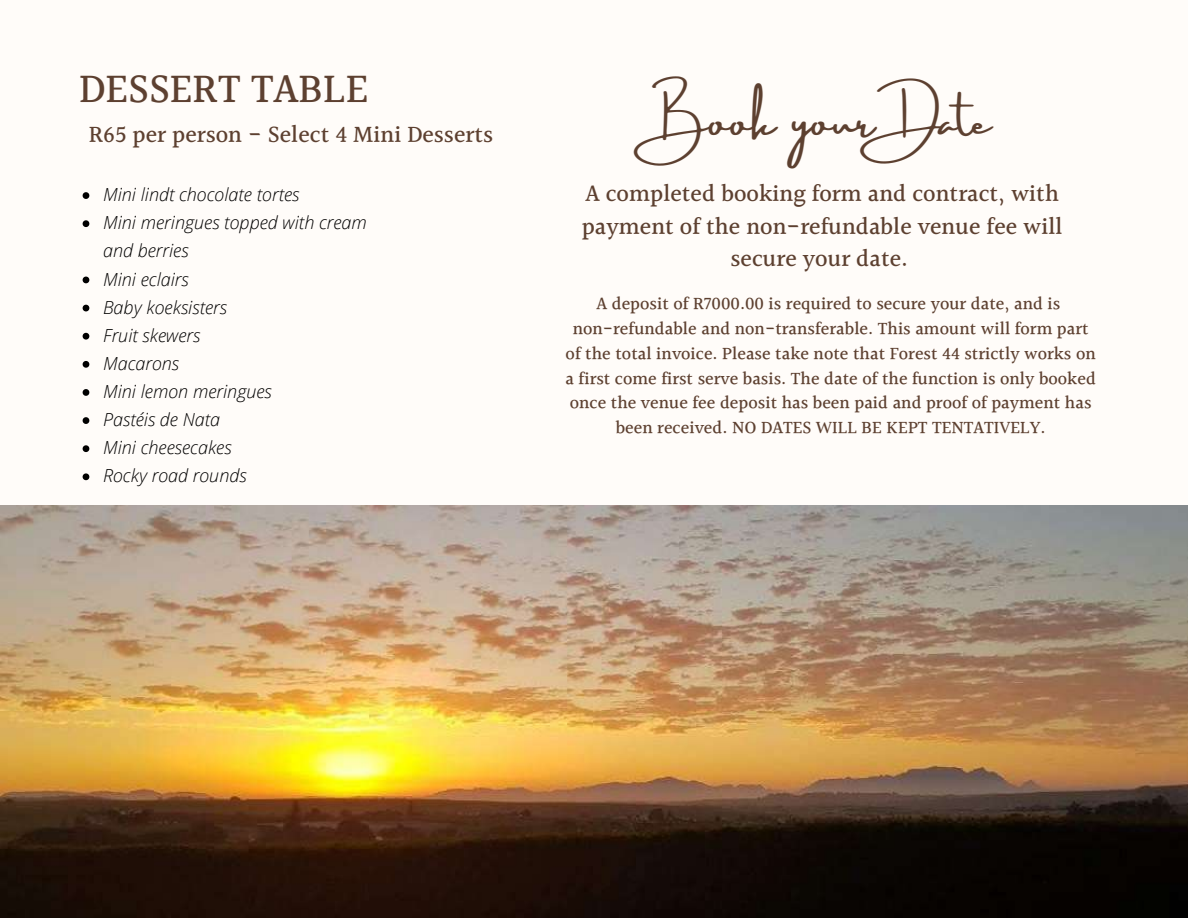
<style>
.page{position:relative;width:1188px;height:918px;background:#fffcf9}
.page>*{position:absolute;margin:0;border:0;box-sizing:border-box;transform-origin:0 0}
.t1{font:500 42px "Halant";color:#5d4030}
.t2{font:42px "Amsterdam Three";color:#5d4030}
.t3{font:500 24px/32.7px "Halant";color:#5d4030;text-align:center}
.t4{font:500 18px/24.8px "Halant";color:#5d4030;text-align:center}
.t5{font:italic 300 18px/28.2px "Open Sans";color:#000}
</style>
<div class="page">
<svg style="left:83px;top:192px;width:6px;height:7px"></svg>
<svg style="left:83px;top:220px;width:6px;height:7px"></svg>
<svg style="left:83px;top:277px;width:6px;height:6px"></svg>
<svg style="left:83px;top:305px;width:6px;height:6px"></svg>
<svg style="left:83px;top:333px;width:6px;height:7px"></svg>
<svg style="left:83px;top:361px;width:6px;height:7px"></svg>
<svg style="left:83px;top:389px;width:6px;height:7px"></svg>
<svg style="left:83px;top:417px;width:6px;height:7px"></svg>
<svg style="left:83px;top:445px;width:6px;height:7px"></svg>
<svg style="left:83px;top:473px;width:6px;height:7px"></svg>
<img style="left:0;top:505px;width:1188px;height:413px">
<h1 class="t1" style="left:79px;top:58px;width:291px">DESSERT TABLE</h1>
<h2 class="t3" style="left:89px;top:119px;width:406px">R65 per person - Select 4 Mini Desserts</h2>
<p class="t5" style="left:103px;top:180px;width:265px">Mini lindt chocolate tortes<br>Mini meringues topped with cream</p>
<p class="t5" style="left:103px;top:264px;width:170px">Mini eclairs<br>Baby koeksisters<br>Fruit skewers<br>Macarons<br>Mini lemon meringues<br>Pastéis de Nata<br>Mini cheesecakes<br>Rocky road rounds</p>
<p class="t5" style="left:103px;top:236px;width:87px">and berries</p>
<h1 class="t2" style="left:653px;top:98px;width:340px">Book your Date</h1>
<h2 class="t3" style="left:582px;top:178px;width:482px">A completed booking form and contract, with payment of the non-refundable venue fee will secure your date.</h2>
<p class="t4" style="left:565px;top:293px;width:532px">A deposit of R7000.00 is required to secure your date, and is non-refundable and non-transferable. This amount will form part of the total invoice. Please take note that Forest 44 strictly works on a first come first serve basis. The date of the function is only booked once the venue fee deposit has been paid and proof of payment has been received. NO DATES WILL BE KEPT TENTATIVELY.</p>
</div>
